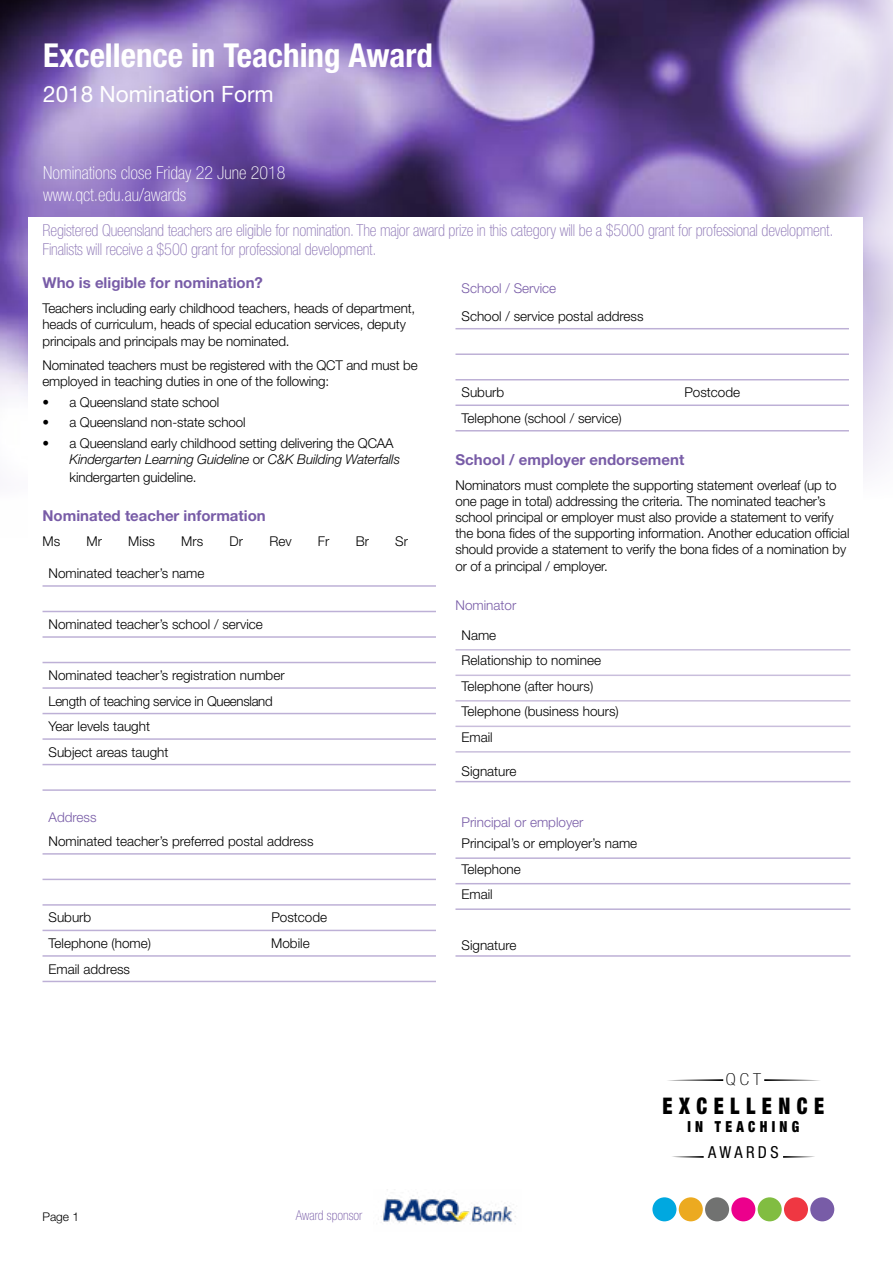
<style>
.page{position:relative;width:893px;height:1263px;background:#fff}
.page>*{position:absolute;margin:0;border:0;box-sizing:border-box;transform-origin:0 0}
.t1{font:700 condensed 33px "Helvetica Neue LT Std";color:#fff}
.t2{font:900 condensed 22.95px "Helvetica Neue LT Std";letter-spacing:.32em;color:#000;scale:.88 1}
.t3{font:22.5px "Helvetica Neue LT Std";color:#fff}
.t4{font:100 condensed 18px/21.6px "Helvetica Neue LT Std";color:#fff}
.t5{font:100 condensed 16.5px/19.5px "Helvetica Neue LT Std";letter-spacing:-.01em;color:#8c75b5}
.t6{font:condensed 16.5px "Helvetica Neue LT Std";letter-spacing:.21em;color:#000}
.t7{font:100 condensed 16.5px "Helvetica Neue LT Std";color:#000;scale:1.12 1}
.t8{font:900 condensed 15.3px "Helvetica Neue LT Std";letter-spacing:.32em;color:#000;scale:.88 1}
.t9{font:700 15px "Helvetica Neue LT Std";color:#785ca7}
.t10{font:300 13.5px/16.2px "Helvetica Neue LT Std";letter-spacing:-.01em;color:#000}
.t11{font:300 13.5px "Helvetica Neue LT Std";color:#785ca7}
.t12{font:100 condensed 13.5px "Helvetica Neue LT Std";color:#785ca7}
.t13{font:300 12px "Helvetica Neue LT Std";color:#000}
.s1{font-style:italic}
</style>
<div class="page">
<img style="left:0;top:0;width:893px;height:474px">
<div style="left:652px;top:1197px;width:24px;height:24px;background:#00a8e0;border-radius:50%"></div>
<div style="left:679px;top:1197px;width:24px;height:24px;background:#ecaa20;border-radius:50%"></div>
<div style="left:705px;top:1197px;width:24px;height:24px;background:#717271;border-radius:50%"></div>
<div style="left:731px;top:1197px;width:24px;height:24px;background:#ec008c;border-radius:50%"></div>
<div style="left:758px;top:1197px;width:24px;height:24px;background:#81bd41;border-radius:50%"></div>
<div style="left:784px;top:1197px;width:24px;height:24px;background:#ef3742;border-radius:50%"></div>
<div style="left:810px;top:1197px;width:24px;height:24px;background:#785ca7;border-radius:50%"></div>
<svg style="left:764px;top:1079px;width:56px;height:2px"></svg>
<svg style="left:668px;top:1079px;width:55px;height:2px"></svg>
<svg style="left:672px;top:1156px;width:32px;height:2px"></svg>
<svg style="left:783px;top:1156px;width:32px;height:2px"></svg>
<div style="left:29px;top:217px;width:834px;height:576px;background:#fff"></div>
<hr style="left:43px;top:585px;width:393px;height:2px;background:#bdb0d6">
<hr style="left:43px;top:611px;width:393px;height:1px;background:#bdb0d6">
<hr style="left:43px;top:636px;width:393px;height:2px;background:#bdb0d6">
<hr style="left:43px;top:662px;width:393px;height:1px;background:#bdb0d6">
<hr style="left:43px;top:687px;width:393px;height:2px;background:#bdb0d6">
<hr style="left:43px;top:713px;width:393px;height:1px;background:#bdb0d6">
<hr style="left:43px;top:738px;width:393px;height:2px;background:#bdb0d6">
<hr style="left:43px;top:764px;width:393px;height:1px;background:#bdb0d6">
<hr style="left:43px;top:853px;width:393px;height:2px;background:#bdb0d6">
<hr style="left:43px;top:879px;width:393px;height:1px;background:#bdb0d6">
<hr style="left:43px;top:904px;width:393px;height:2px;background:#bdb0d6">
<hr style="left:43px;top:930px;width:393px;height:1px;background:#bdb0d6">
<hr style="left:43px;top:955px;width:393px;height:2px;background:#bdb0d6">
<hr style="left:43px;top:789px;width:393px;height:2px;background:#bdb0d6">
<hr style="left:43px;top:981px;width:393px;height:1px;background:#bdb0d6">
<hr style="left:455px;top:328px;width:394px;height:1px;background:#bdb0d6">
<hr style="left:455px;top:353px;width:394px;height:2px;background:#bdb0d6">
<hr style="left:455px;top:379px;width:394px;height:1px;background:#bdb0d6">
<hr style="left:455px;top:404px;width:394px;height:2px;background:#bdb0d6">
<hr style="left:455px;top:430px;width:394px;height:1px;background:#bdb0d6">
<hr style="left:455px;top:955px;width:395px;height:2px;background:#bdb0d6">
<hr style="left:455px;top:857px;width:395px;height:2px;background:#bdb0d6">
<hr style="left:455px;top:883px;width:395px;height:1px;background:#bdb0d6">
<hr style="left:455px;top:908px;width:395px;height:2px;background:#bdb0d6">
<hr style="left:455px;top:649px;width:395px;height:1px;background:#c9bedc">
<hr style="left:455px;top:674px;width:395px;height:2px;background:#c9bedc">
<hr style="left:455px;top:700px;width:395px;height:1px;background:#c9bedc">
<hr style="left:455px;top:726px;width:395px;height:1px;background:#c9bedc">
<hr style="left:455px;top:751px;width:395px;height:2px;background:#c9bedc">
<hr style="left:455px;top:781px;width:395px;height:1px;background:#bdb0d6">
<img style="left:382px;top:1189px;width:134px;height:34px">
<h1 class="t1" style="left:43px;top:35px;width:391px">Excellence in Teaching Award</h1>
<h3 class="t3" style="left:43px;top:81px;width:232px">2018 Nomination Form</h3>
<h3 class="t4" style="left:43px;top:162px;width:244px">Nominations close Friday 22 June 2018 www.qct.edu.au/awards</h3>
<p class="t5" style="left:43px;top:220px;width:792px">Registered Queensland teachers are eligible for nomination. The major award prize in this category will be a $5000 grant for professional development.<br>Finalists will receive a $500 grant for professional development.</p>
<p class="t9" style="left:43px;top:274px;width:222px">Who is eligible for nomination?</p>
<p class="t10" style="left:43px;top:300px;width:374px">Teachers including early childhood teachers, heads of department, heads of curriculum, heads of special education services, deputy principals and principals may be nominated.</p>
<p class="t10" style="left:43px;top:357px;width:377px">Nominated teachers must be registered with the QCT and must be employed in teaching duties in one of the following:</p>
<p class="t10" style="left:43px;top:394px;width:178px">• a Queensland state school</p>
<p class="t10" style="left:43px;top:414px;width:204px">• a Queensland non-state school</p>
<p class="t10" style="left:70px;top:435px;width:332px;text-indent:-27px">• a Queensland early childhood setting delivering the QCAA<br><span class="s1">Kindergarten Learning Guideline</span> or <span class="s1">C&amp;K Building Waterfalls</span></p>
<p class="t10" style="left:70px;top:469px;width:129px">kindergarten guideline.</p>
<p class="t9" style="left:43px;top:507px;width:225px">Nominated teacher information</p>
<p class="t10" style="left:43px;top:533px;width:19px">Ms</p>
<p class="t10" style="left:87px;top:533px;width:17px">Mr</p>
<p class="t10" style="left:128px;top:533px;width:28px">Miss</p>
<p class="t10" style="left:181px;top:533px;width:23px">Mrs</p>
<p class="t10" style="left:230px;top:533px;width:15px">Dr</p>
<p class="t10" style="left:269px;top:533px;width:24px">Rev</p>
<p class="t10" style="left:318px;top:533px;width:13px">Fr</p>
<p class="t10" style="left:356px;top:533px;width:15px">Br</p>
<p class="t10" style="left:395px;top:533px;width:14px">Sr</p>
<p class="t10" style="left:49px;top:565px;width:158px">Nominated teacher’s name</p>
<p class="t11" style="left:461px;top:280px;width:96px">School / Service</p>
<p class="t10" style="left:461px;top:308px;width:184px">School / service postal address</p>
<p class="t10" style="left:461px;top:384px;width:44px">Suburb</p>
<p class="t10" style="left:684px;top:384px;width:57px">Postcode</p>
<p class="t10" style="left:461px;top:410px;width:162px">Telephone (school / service)</p>
<p class="t9" style="left:455px;top:450px;width:230px">School / employer endorsement</p>
<p class="t10" style="left:455px;top:476px;width:396px">Nominators must complete the supporting statement overleaf (up to one page in total) addressing the criteria. The nominated teacher’s school principal or employer must also provide a statement to verify the bona fides of the supporting information. Another education official should provide a statement to verify the bona fides of a nomination by or of a principal / employer.</p>
<p class="t11" style="left:455px;top:597px;width:62px">Nominator</p>
<p class="t10" style="left:461px;top:622px;width:159px;line-height:25.5px">Name<br>Relationship to nominee<br>Telephone (after hours)<br>Telephone (business hours)<br>Email</p>
<p class="t10" style="left:461px;top:762px;width:57px">Signature</p>
<p class="t11" style="left:461px;top:814px;width:124px">Principal or employer</p>
<p class="t10" style="left:461px;top:830px;width:177px;line-height:25.5px">Principal’s or employer’s name<br>Telephone<br>Email</p>
<p class="t10" style="left:49px;top:616px;width:216px">Nominated teacher’s school / service</p>
<p class="t10" style="left:49px;top:662px;width:238px;line-height:25.5px">Nominated teacher’s registration number<br>Length of teaching service in Queensland<br>Year levels taught<br>Subject areas taught</p>
<p class="t11" style="left:49px;top:809px;width:50px">Address</p>
<p class="t10" style="left:49px;top:833px;width:267px">Nominated teacher’s preferred postal address</p>
<p class="t10" style="left:49px;top:909px;width:44px">Suburb</p>
<p class="t10" style="left:271px;top:909px;width:57px">Postcode</p>
<p class="t10" style="left:49px;top:935px;width:104px">Telephone (home)</p>
<p class="t10" style="left:271px;top:935px;width:40px">Mobile</p>
<p class="t10" style="left:49px;top:960px;width:83px">Email address</p>
<p class="t13" style="left:43px;top:1210px;width:38px">Page 1</p>
<p class="t12" style="left:296px;top:1208px;width:68px">Award sponsor</p>
<p class="t10" style="left:461px;top:937px;width:57px">Signature</p>
<p class="t7" style="left:726px;top:1069px;width:33px">QCT</p>
<h2 class="t2" style="left:663px;top:1092px;width:185px">EXCELLENCE</h2>
<p class="t8" style="left:687px;top:1117px;width:128px">IN TEACHING</p>
<p class="t6" style="left:708px;top:1143px;width:72px">AWARDS</p>
</div>
